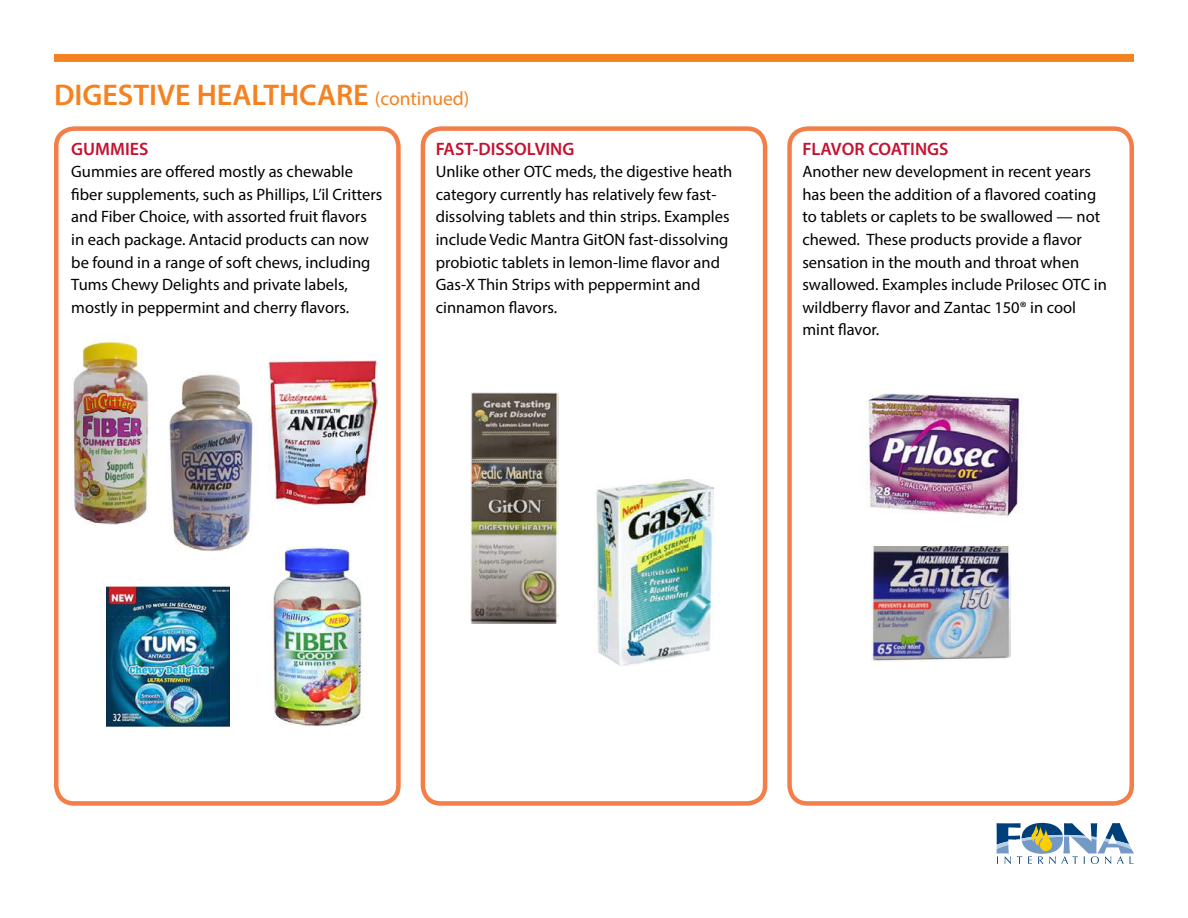
<style>
.page{position:relative;width:1188px;height:918px;background:#fff}
.page>*{position:absolute;margin:0;border:0;box-sizing:border-box;transform-origin:0 0}
.t1{font:600 30px "Myriad Pro";color:#f58220}
.t2{font:600 18px "Myriad Pro";color:#c41230}
.t3{font:16.5px/22.5px "Myriad Pro";color:#000}
.s1{font-weight:400;font-size:19.5px}
</style>
<div class="page">
<svg style="left:997px;top:823px;width:137px;height:41px"></svg>
<div style="left:54px;top:126px;width:347px;height:680px;border:4px solid #f47e47;border-radius:18px"></div>
<div style="left:54px;top:54px;width:1080px;height:8px;background:#f58220"></div>
<div style="left:421px;top:126px;width:346px;height:680px;border:4px solid #f47e47;border-radius:18px"></div>
<div style="left:787px;top:126px;width:347px;height:680px;border:4px solid #f47e47;border-radius:18px"></div>
<img style="left:270px;top:546px;width:93px;height:180px">
<img style="left:71px;top:333px;width:81px;height:192px">
<img style="left:106px;top:586px;width:124px;height:140px">
<img style="left:168px;top:374px;width:87px;height:178px">
<img style="left:268px;top:354px;width:109px;height:152px">
<img style="left:471px;top:392px;width:87px;height:232px">
<img style="left:596px;top:479px;width:117px;height:187px">
<img style="left:860px;top:394px;width:163px;height:122px">
<img style="left:871px;top:546px;width:140px;height:115px">
<h1 class="t1" style="left:54px;top:76px;width:417px">DIGESTIVE HEALTHCARE <span class="s1">(continued)</span></h1>
<p class="t2" style="left:71px;top:137px;width:79px">GUMMIES</p>
<p class="t3" style="left:71px;top:160px;width:313px">Gummies are offered mostly as chewable fiber supplements, such as Phillips, L’il Critters and Fiber Choice, with assorted fruit flavors in each package. Antacid products can now be found in a range of soft chews, including Tums Chewy Delights and private labels, mostly in peppermint and cherry flavors.</p>
<p class="t2" style="left:436px;top:137px;width:140px">FAST-DISSOLVING</p>
<p class="t3" style="left:436px;top:160px;width:298px">Unlike other OTC meds, the digestive heath category currently has relatively few fast&shy;dissolving tablets and thin strips. Examples include Vedic Mantra GitON fast-dissolving probiotic tablets in lemon-lime flavor and Gas-X Thin Strips with peppermint and cinnamon flavors.</p>
<p class="t2" style="left:802px;top:137px;width:148px">FLAVOR COATINGS</p>
<p class="t3" style="left:802px;top:160px;width:306px">Another new development in recent years has been the addition of a flavored coating to tablets or caplets to be swallowed — not chewed. These products provide a flavor sensation in the mouth and throat when swallowed. Examples include Prilosec OTC in wildberry flavor and Zantac 150® in cool mint flavor.</p>
</div>
